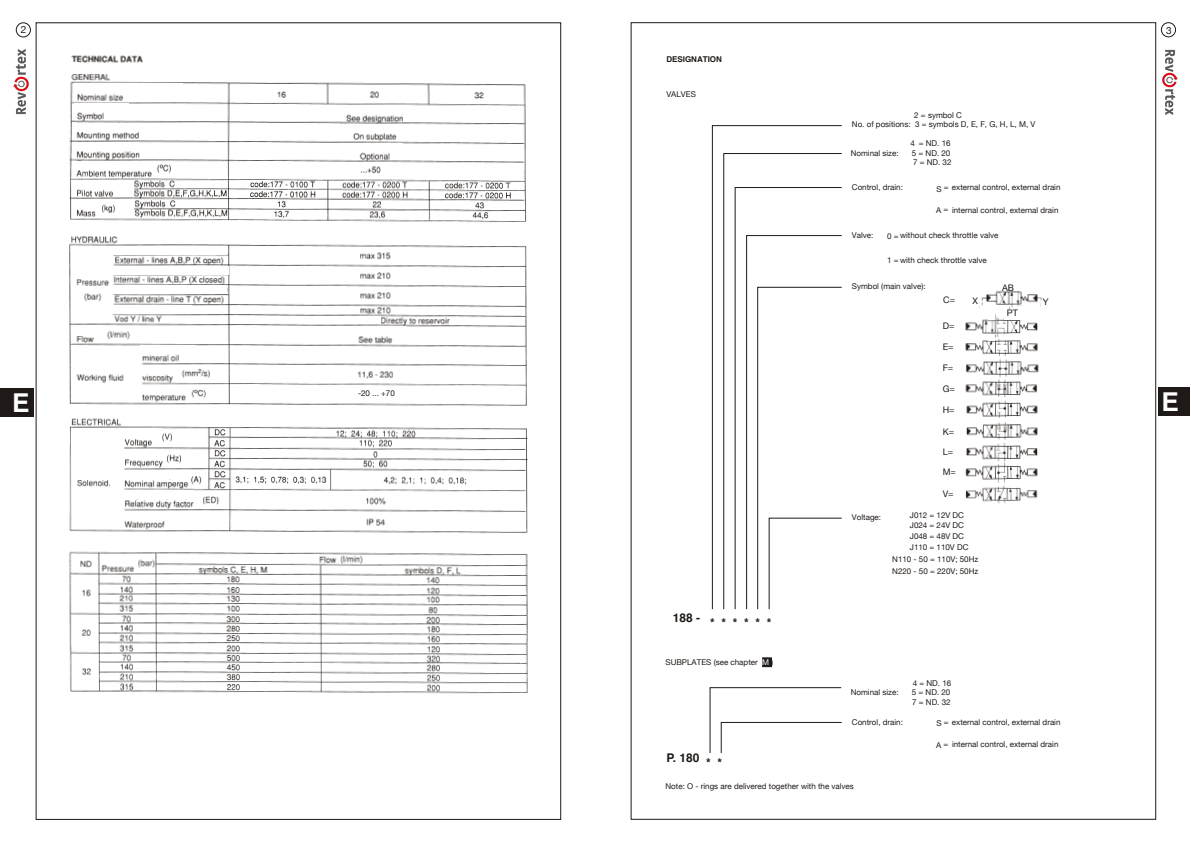
<style>
.page{position:relative;width:1191px;height:842px;background:#fff}
.page>*{position:absolute;margin:0;border:0;box-sizing:border-box;transform-origin:0 0}
.t1{font:700 26px "Helvetica";color:#fff}
.t2{font:700 12px "Helvetica";color:#1f1a17}
.t3{font:10px "Helvetica Neue";color:#1f1a17}
.t4{font:9px "Helvetica Neue";color:#1f1a17}
.t5{font:8px/9.6px "Helvetica Neue";color:#1f1a17}
.t6{font:700 8px "Helvetica";color:#1f1a17}
.s1{color:#fff}
</style>
<div class="page">
<img style="left:13px;top:46px;width:23px;height:72px">
<img style="left:1156px;top:46px;width:22px;height:72px">
<div style="left:16px;top:22px;width:15px;height:15px;border:1px solid #1f1a17;border-radius:50%"></div>
<div style="left:0;top:388px;width:33px;height:29px;background:#1f1a17"></div>
<img style="left:69px;top:55px;width:459px;height:639px">
<div style="left:355px;top:388px;width:42px;height:11px;background:#fff"></div>
<div style="left:1161px;top:22px;width:14px;height:15px;border:1px solid #1f1a17;border-radius:50%"></div>
<div style="left:1158px;top:387px;width:32px;height:29px;background:#1f1a17"></div>
<div style="left:762px;top:658px;width:9px;height:9px;background:#1f1a17"></div>
<div style="left:762px;top:657px;width:9px;height:10px;border:1px solid #1f1a17"></div>
<svg style="left:712px;top:125px;width:130px;height:485px"></svg>
<svg style="left:723px;top:153px;width:119px;height:457px"></svg>
<svg style="left:965px;top:288px;width:78px;height:216px"></svg>
<svg style="left:734px;top:187px;width:108px;height:423px"></svg>
<svg style="left:709px;top:687px;width:133px;height:66px"></svg>
<div style="left:66px;top:63px;width:120px;height:10px;background:#fff"></div>
<div style="left:74px;top:84px;width:109px;height:9px;background:#fff"></div>
<div style="left:74px;top:104px;width:55px;height:8px;background:#fff"></div>
<div style="left:76px;top:123px;width:56px;height:8px;background:#fff"></div>
<div style="left:76px;top:142px;width:63px;height:9px;background:#fff"></div>
<div style="left:339px;top:144px;width:63px;height:8px;background:#fff"></div>
<div style="left:339px;top:124px;width:73px;height:8px;background:#fff"></div>
<div style="left:339px;top:105px;width:73px;height:9px;background:#fff"></div>
<div style="left:74px;top:161px;width:77px;height:9px;background:#fff"></div>
<div style="left:74px;top:180px;width:59px;height:9px;background:#fff"></div>
<div style="left:73px;top:200px;width:27px;height:8px;background:#fff"></div>
<div style="left:70px;top:225px;width:55px;height:10px;background:#fff"></div>
<div style="left:75px;top:269px;width:35px;height:10px;background:#fff"></div>
<div style="left:74px;top:325px;width:30px;height:10px;background:#fff"></div>
<div style="left:75px;top:362px;width:55px;height:10px;background:#fff"></div>
<div style="left:71px;top:407px;width:55px;height:10px;background:#fff"></div>
<div style="left:118px;top:429px;width:43px;height:10px;background:#fff"></div>
<div style="left:120px;top:449px;width:44px;height:9px;background:#fff"></div>
<div style="left:123px;top:471px;width:55px;height:8px;background:#fff"></div>
<div style="left:123px;top:490px;width:70px;height:9px;background:#fff"></div>
<div style="left:121px;top:511px;width:70px;height:9px;background:#fff"></div>
<div style="left:101px;top:555px;width:35px;height:9px;background:#fff"></div>
<div style="left:283px;top:554px;width:36px;height:9px;background:#fff"></div>
<div style="left:76px;top:469px;width:42px;height:10px;background:#fff"></div>
<div style="left:141px;top:345px;width:55px;height:9px;background:#fff"></div>
<div style="left:139px;top:365px;width:40px;height:7px;background:#fff"></div>
<div style="left:340px;top:327px;width:65px;height:7px;background:#fff"></div>
<div style="left:298px;top:316px;width:82px;height:8px;background:#fff"></div>
<div style="left:141px;top:385px;width:46px;height:8px;background:#fff"></div>
<div style="left:112px;top:246px;width:115px;height:8px;background:#fff"></div>
<div style="left:112px;top:266px;width:117px;height:8px;background:#fff"></div>
<div style="left:112px;top:286px;width:115px;height:8px;background:#fff"></div>
<div style="left:112px;top:306px;width:80px;height:8px;background:#fff"></div>
<p class="t3" style="left:21px;top:23px;width:7px">2</p>
<h1 class="t1" style="left:12px;top:382px;width:19px">E</h1>
<p class="t5" style="left:358px;top:389px;width:38px">-20 ... +70</p>
<p class="t6" style="left:666px;top:53px;width:57px">DESIGNATION</p>
<p class="t5" style="left:666px;top:89px;width:31px">VALVES</p>
<h2 class="t2" style="left:673px;top:613px;width:100px">188 - * * * * * *</h2>
<p class="t5" style="left:665px;top:658px;width:109px">SUBPLATES (see chapter <span class="s1">M</span> )</p>
<p class="t5" style="left:852px;top:111px;width:185px;text-indent:62px">2 = symbol C<br>No. of positions: 3 = symbols D, E, F, G, H, L, M, V</p>
<p class="t5" style="left:918px;top:139px;width:33px">= ND. 16</p>
<p class="t5" style="left:910px;top:139px;width:6px">4</p>
<p class="t5" style="left:850px;top:148px;width:49px">Nominal size:</p>
<p class="t5" style="left:912px;top:148px;width:41px">5 = ND. 20<br>7 = ND. 32</p>
<p class="t5" style="left:852px;top:183px;width:52px">Control, drain:</p>
<p class="t5" style="left:943px;top:183px;width:118px">= external control, external drain</p>
<p class="t5" style="left:936px;top:184px;width:7px">S</p>
<p class="t5" style="left:952px;top:205px;width:108px">internal control, external drain</p>
<p class="t5" style="left:936px;top:206px;width:7px">A</p>
<p class="t5" style="left:943px;top:205px;width:6px">=</p>
<p class="t5" style="left:852px;top:231px;width:23px">Valve:</p>
<p class="t5" style="left:900px;top:231px;width:100px">without check throttle valve</p>
<p class="t5" style="left:887px;top:232px;width:13px">0 =</p>
<p class="t5" style="left:887px;top:256px;width:101px">1 = with check throttle valve</p>
<p class="t5" style="left:852px;top:282px;width:75px">Symbol (main valve):</p>
<p class="t4" style="left:943px;top:293px;width:13px">C=</p>
<p class="t4" style="left:942px;top:319px;width:13px">D=</p>
<p class="t4" style="left:942px;top:340px;width:12px">E=</p>
<p class="t4" style="left:942px;top:361px;width:12px">F=</p>
<p class="t4" style="left:942px;top:382px;width:14px">G=</p>
<p class="t4" style="left:942px;top:403px;width:13px">H=</p>
<p class="t4" style="left:942px;top:425px;width:13px">K=</p>
<p class="t4" style="left:942px;top:445px;width:12px">L=</p>
<p class="t4" style="left:942px;top:466px;width:15px">M=</p>
<p class="t4" style="left:942px;top:488px;width:12px">V=</p>
<p class="t4" style="left:1002px;top:281px;width:13px">AB</p>
<p class="t4" style="left:1006px;top:306px;width:12px">PT</p>
<p class="t4" style="left:972px;top:295px;width:7px">X</p>
<p class="t4" style="left:1042px;top:295px;width:7px">Y</p>
<p class="t5" style="left:852px;top:512px;width:31px">Voltage:</p>
<p class="t5" style="left:910px;top:511px;width:56px;line-height:10.1px">J012 = 12V DC<br>J024 = 24V DC</p>
<p class="t5" style="left:910px;top:531px;width:60px;line-height:10.8px">J048 = 48V DC<br>J110 = 110V DC</p>
<p class="t5" style="left:892px;top:553px;width:87px;line-height:12.4px">N110 - 50 = 110V; 50Hz<br>N220 - 50 = 220V; 50Hz</p>
<p class="t5" style="left:912px;top:678px;width:40px">4 = ND. 16</p>
<p class="t5" style="left:850px;top:688px;width:49px">Nominal size:</p>
<p class="t5" style="left:912px;top:688px;width:40px">5 = ND. 20<br>7 = ND. 32</p>
<p class="t5" style="left:852px;top:718px;width:52px">Control, drain:</p>
<p class="t5" style="left:943px;top:718px;width:118px">= external control, external drain</p>
<p class="t5" style="left:936px;top:719px;width:7px">S</p>
<p class="t5" style="left:952px;top:740px;width:108px">internal control, external drain</p>
<p class="t5" style="left:936px;top:741px;width:7px">A</p>
<p class="t5" style="left:943px;top:740px;width:6px">=</p>
<h2 class="t2" style="left:666px;top:748px;width:57px">P. 180 * *</h2>
<p class="t5" style="left:665px;top:781px;width:190px">Note: O - rings are delivered together with the valves</p>
<p class="t3" style="left:1166px;top:23px;width:7px">3</p>
<h1 class="t1" style="left:1161px;top:381px;width:19px">E</h1>
</div>
